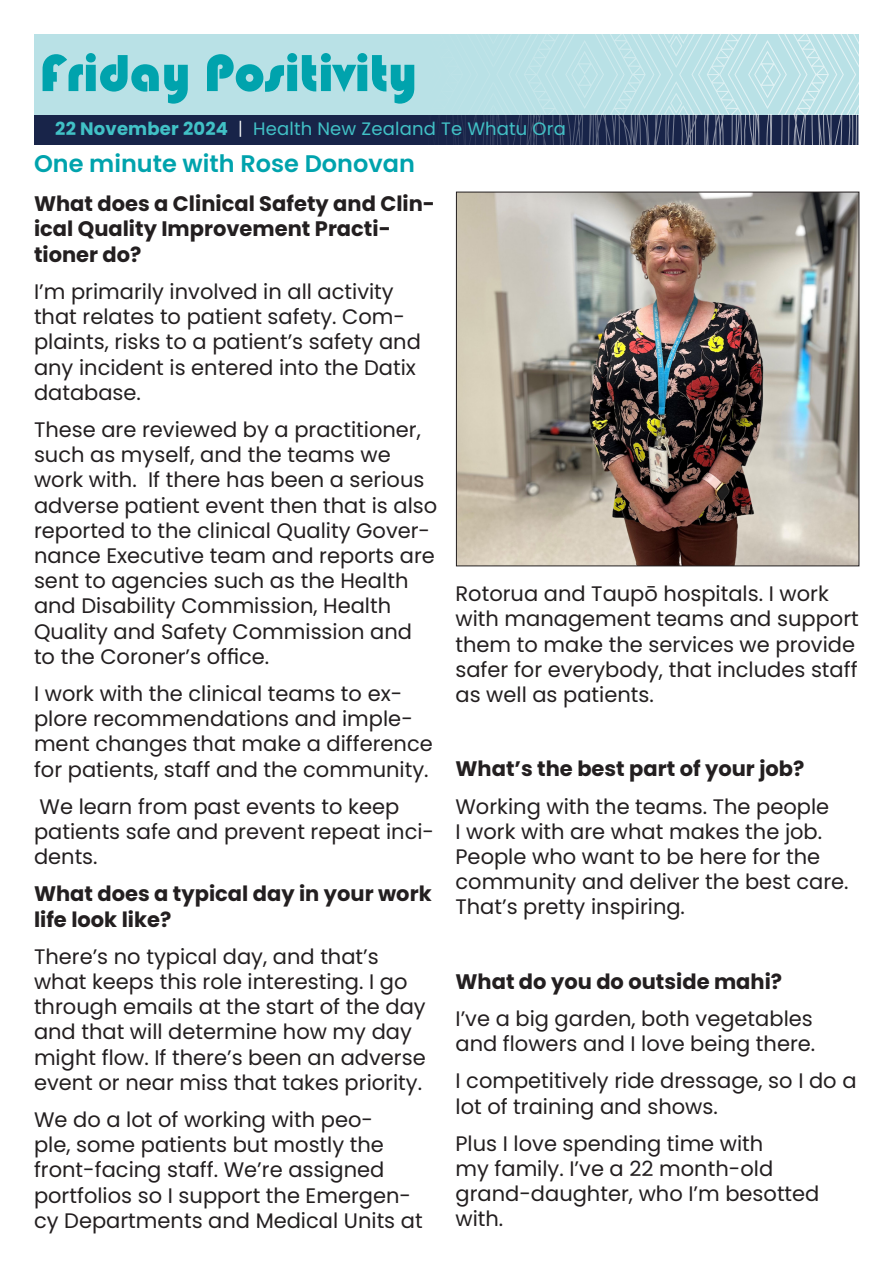
<style>
.page{position:relative;width:893px;height:1263px;background:#fff}
.page>*{position:absolute;margin:0;border:0;box-sizing:border-box;transform-origin:0 0}
.t1{font:54px "Bauhaus 93";color:#00a3ad}
.t2{font:600 24px "Poppins";color:#00a3ad}
.t3{font:21px/25.2px "Poppins";color:#231f20}
.t4{font:700 21px/25.2px "Poppins";color:#231f20}
.Chart_Head{font:18px "Poppins";letter-spacing:.01em;color:#41c1c6}
.s1{font-weight:700}
.s2{font-weight:300;color:#fff}
</style>
<div class="page">
<div style="left:34px;top:34px;width:825px;height:81px;background:#b9e1e6"></div>
<div style="left:34px;top:115px;width:825px;height:30px;background:#182449"></div>
<svg style="left:453px;top:34px;width:406px;height:111px"></svg>
<img style="left:458px;top:194px;width:399px;height:370px">
<div style="left:456px;top:192px;width:403px;height:374px;border:1px solid #231f20"></div>
<p class="t1" style="left:40px;top:43px;width:379px">Friday Positivity</p>
<p class="Chart_Head" style="left:55px;top:118px;width:512px"><span class="s1">22 November 2024</span> <span class="s2">|</span> Health New Zealand Te Whatu Ora</p>
<p class="t2" style="left:34px;top:150px;width:382px">One minute with Rose Donovan</p>
<p class="t4" style="left:34px;top:191px;width:403px">What does a Clinical Safety and Clin&shy;ical Quality Improvement Practi&shy;tioner do?</p>
<p class="t3" style="left:34px;top:279px;width:388px">I’m primarily involved in all activity that relates to patient safety. Com&shy;plaints, risks to a patient’s safety and any incident is entered into the Datix database.</p>
<p class="t3" style="left:34px;top:417px;width:405px">These are reviewed by a practitioner, such as myself, and the teams we work with. If there has been a serious adverse patient event then that is also reported to the clinical Quality Gover&shy;nance Executive team and reports are sent to agencies such as the Health and Disability Commission, Health Quality and Safety Commission and to the Coroner’s office.</p>
<p class="t3" style="left:34px;top:681px;width:400px">I work with the clinical teams to ex&shy;plore recommendations and imple&shy;ment changes that make a difference for patients, staff and the community.</p>
<p class="t3" style="left:34px;top:794px;width:402px">We learn from past events to keep patients safe and prevent repeat inci&shy;dents.</p>
<p class="t4" style="left:34px;top:881px;width:399px">What does a typical day in your work life look like?</p>
<p class="t3" style="left:34px;top:944px;width:393px">There’s no typical day, and that’s what keeps this role interesting. I go through emails at the start of the day and that will determine how my day might flow. If there’s been an adverse event or near miss that takes priority.</p>
<p class="t3" style="left:34px;top:1107px;width:390px">We do a lot of working with peo-<br>ple, some patients but mostly the front-facing staff. We’re assigned portfolios so I support the Emergen&shy;cy Departments and Medical Units at</p>
<p class="t3" style="left:455px;top:581px;width:405px">Rotorua and Taupō hospitals. I work with management teams and support them to make the services we provide safer for everybody, that includes staff as well as patients.</p>
<p class="t4" style="left:455px;top:756px;width:350px">What’s the best part of your job?</p>
<p class="t3" style="left:455px;top:794px;width:395px">Working with the teams. The people<br>I work with are what makes the job.<br>People who want to be here for the community and deliver the best care.<br>That’s pretty inspiring.</p>
<p class="t4" style="left:455px;top:969px;width:328px">What do you do outside mahi?</p>
<p class="t3" style="left:455px;top:1006px;width:361px">I’ve a big garden, both vegetables and flowers and I love being there.</p>
<p class="t3" style="left:455px;top:1068px;width:403px">I competitively ride dressage, so I do a lot of training and shows.</p>
<p class="t3" style="left:455px;top:1131px;width:365px">Plus I love spending time with<br>my family. I’ve a 22 month-old grand-daughter, who I’m besotted with.</p>
</div>
